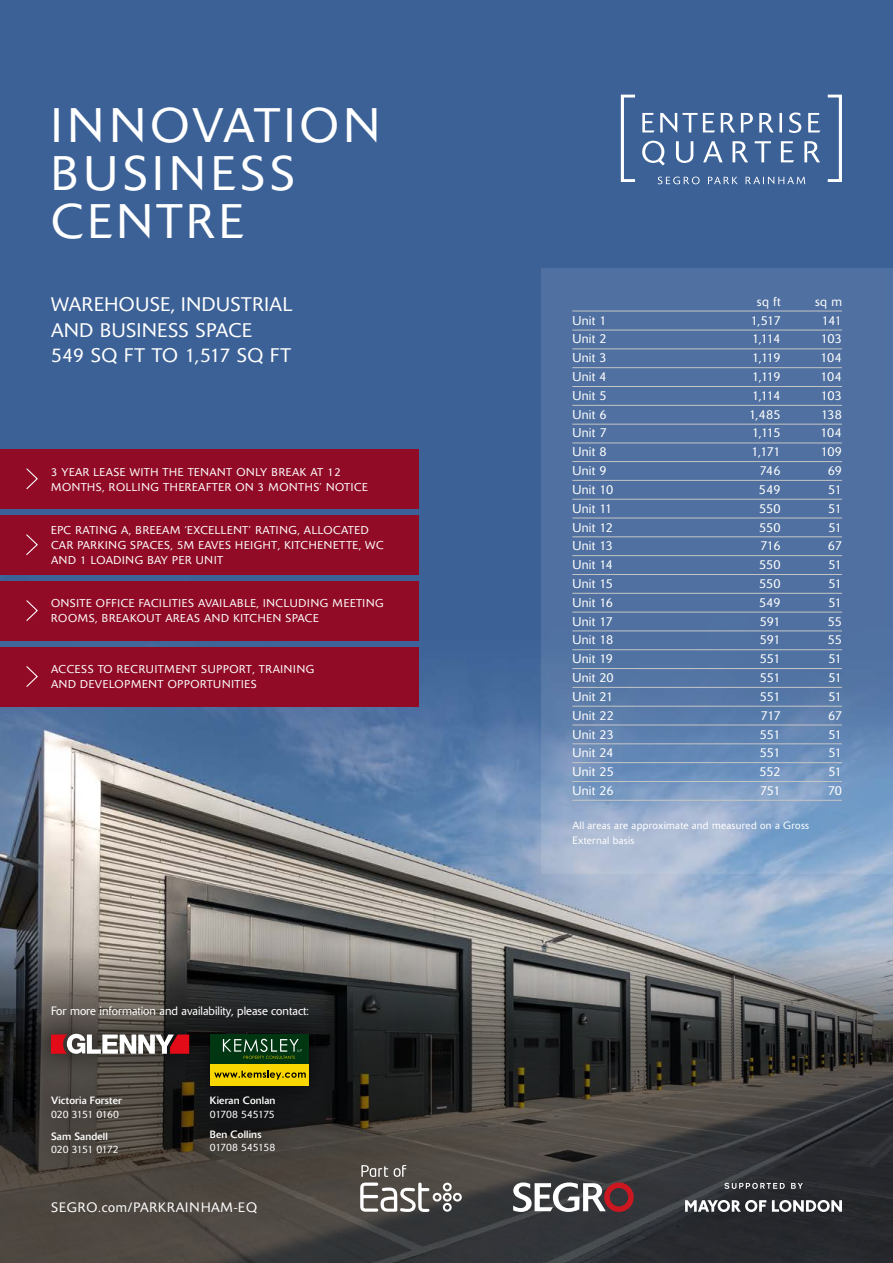
<style>
.page{position:relative;width:893px;height:1263px;background:#fff}
.page>*{position:absolute;margin:0;border:0;box-sizing:border-box;transform-origin:0 0}
.t1{font:300 48px/48px "Delta BQ";letter-spacing:.1em;color:#fff}
.t2{font:300 19.5px/25.5px "Delta BQ";letter-spacing:.03em;color:#fff}
.t3{font:300 13.5px "Delta BQ";letter-spacing:.07em;color:#fff}
.t4{font:300 12.75px "Delta BQ";letter-spacing:.01em;color:#fff}
.t5{font:300 12px "Delta BQ";color:#fff}
.t6{font:300 11.25px/15px "Delta BQ";letter-spacing:.06em;color:#fff}
.t7{font:300 11.25px/15px "Delta BQ";letter-spacing:.04em;color:#fff}
.t8{font:300 10.5px/15px "Delta BQ";letter-spacing:.025em;color:#fff}
.t9{font:10.5px "Delta BQ";letter-spacing:.015em;color:#fff}
.t10{font:300 10.5px "Delta BQ";letter-spacing:-.05em;color:#fff}
.t11{font:300 10.5px "Delta BQ";letter-spacing:-.02em;color:#fff}
</style>
<div class="page">
<img style="left:0;top:0;width:893px;height:910px">
<svg style="left:541px;top:268px;width:352px;height:605px;background:#5d7daa"></svg>
<svg style="left:0;top:910px;width:893px;height:353px;background:#525151"></svg>
<hr style="left:572px;top:311px;width:270px;height:1px;background:#c6c6c6">
<hr style="left:572px;top:330px;width:270px;height:1px;background:#c6c6c6">
<hr style="left:572px;top:349px;width:270px;height:1px;background:#c6c6c6">
<hr style="left:572px;top:367px;width:270px;height:1px;background:#c6c6c6">
<hr style="left:572px;top:386px;width:270px;height:1px;background:#c6c6c6">
<hr style="left:572px;top:405px;width:270px;height:1px;background:#c6c6c6">
<hr style="left:572px;top:424px;width:270px;height:1px;background:#c6c6c6">
<hr style="left:572px;top:443px;width:270px;height:1px;background:#c6c6c6">
<hr style="left:572px;top:461px;width:270px;height:1px;background:#c6c6c6">
<hr style="left:572px;top:480px;width:270px;height:1px;background:#c6c6c6">
<hr style="left:572px;top:499px;width:270px;height:1px;background:#c6c6c6">
<hr style="left:572px;top:518px;width:270px;height:1px;background:#c6c6c6">
<hr style="left:572px;top:537px;width:270px;height:1px;background:#c6c6c6">
<hr style="left:572px;top:555px;width:270px;height:1px;background:#c6c6c6">
<hr style="left:572px;top:574px;width:270px;height:1px;background:#c6c6c6">
<hr style="left:572px;top:593px;width:270px;height:1px;background:#c6c6c6">
<hr style="left:572px;top:612px;width:270px;height:1px;background:#c6c6c6">
<hr style="left:572px;top:631px;width:270px;height:1px;background:#c6c6c6">
<hr style="left:572px;top:649px;width:270px;height:1px;background:#c6c6c6">
<hr style="left:572px;top:668px;width:270px;height:1px;background:#c6c6c6">
<hr style="left:572px;top:687px;width:270px;height:1px;background:#c6c6c6">
<hr style="left:572px;top:706px;width:270px;height:1px;background:#c6c6c6">
<hr style="left:572px;top:725px;width:270px;height:1px;background:#c6c6c6">
<hr style="left:572px;top:743px;width:270px;height:1px;background:#c6c6c6">
<hr style="left:572px;top:762px;width:270px;height:1px;background:#c6c6c6">
<hr style="left:572px;top:781px;width:270px;height:1px;background:#c6c6c6">
<hr style="left:572px;top:800px;width:270px;height:1px;background:#c6c6c6">
<svg style="left:621px;top:95px;width:221px;height:89px;background:#5777a4"></svg>
<div style="left:0;top:449px;width:418px;height:59px;background:#910b26"></div>
<svg style="left:26px;top:468px;width:12px;height:21px"></svg>
<div style="left:0;top:515px;width:418px;height:59px;background:#910b26"></div>
<svg style="left:26px;top:534px;width:12px;height:21px"></svg>
<div style="left:0;top:581px;width:418px;height:59px;background:#910b26"></div>
<svg style="left:26px;top:600px;width:12px;height:21px"></svg>
<div style="left:0;top:647px;width:418px;height:59px;background:#910b26"></div>
<svg style="left:26px;top:666px;width:12px;height:21px"></svg>
<svg style="left:360px;top:1165px;width:102px;height:47px;background:#76726e"></svg>
<svg style="left:513px;top:1182px;width:121px;height:30px"></svg>
<svg style="left:685px;top:1200px;width:157px;height:12px"></svg>
<svg style="left:724px;top:1183px;width:79px;height:6px"></svg>
<div style="left:28px;top:984px;width:305px;height:192px;background:#000;opacity:.78"></div>
<svg style="left:51px;top:1034px;width:138px;height:20px"></svg>
<div style="left:211px;top:1034px;width:98px;height:52px;background:#f8d600"></div>
<svg style="left:214px;top:1070px;width:92px;height:9px"></svg>
<div style="left:211px;top:1034px;width:98px;height:29px;background:#003611"></div>
<svg style="left:223px;top:1039px;width:79px;height:20px"></svg>
<h1 class="t1" style="left:51px;top:102px;width:330px">INNOVATION<br>BUSINESS<br>CENTRE</h1>
<h2 class="t2" style="left:51px;top:292px;width:243px">WAREHOUSE, INDUSTRIAL<br>AND BUSINESS SPACE<br>549 SQ FT TO 1,517 SQ FT</h2>
<p class="t4" style="left:757px;top:294px;width:25px">sq ft</p>
<p class="t4" style="left:815px;top:294px;width:28px">sq m</p>
<p class="t4" style="left:572px;top:312px;width:36px">Unit 1</p>
<p class="t4" style="left:751px;top:312px;width:31px">1,517</p>
<p class="t4" style="left:822px;top:312px;width:22px">141</p>
<p class="t4" style="left:572px;top:331px;width:36px">Unit 2</p>
<p class="t4" style="left:752px;top:331px;width:30px">1,114</p>
<p class="t4" style="left:821px;top:331px;width:23px">103</p>
<p class="t4" style="left:572px;top:350px;width:36px">Unit 3</p>
<p class="t4" style="left:752px;top:350px;width:30px">1,119</p>
<p class="t4" style="left:820px;top:350px;width:23px">104</p>
<p class="t4" style="left:572px;top:369px;width:36px">Unit 4</p>
<p class="t4" style="left:752px;top:369px;width:30px">1,119</p>
<p class="t4" style="left:820px;top:369px;width:23px">104</p>
<p class="t4" style="left:572px;top:388px;width:36px">Unit 5</p>
<p class="t4" style="left:752px;top:388px;width:30px">1,114</p>
<p class="t4" style="left:821px;top:388px;width:23px">103</p>
<p class="t4" style="left:572px;top:407px;width:36px">Unit 6</p>
<p class="t4" style="left:749px;top:407px;width:33px">1,485</p>
<p class="t4" style="left:821px;top:407px;width:22px">138</p>
<p class="t4" style="left:572px;top:425px;width:36px">Unit 7</p>
<p class="t4" style="left:752px;top:425px;width:30px">1,115</p>
<p class="t4" style="left:820px;top:425px;width:23px">104</p>
<p class="t4" style="left:572px;top:444px;width:36px">Unit 8</p>
<p class="t4" style="left:752px;top:444px;width:30px">1,171</p>
<p class="t4" style="left:821px;top:444px;width:23px">109</p>
<p class="t4" style="left:572px;top:463px;width:36px">Unit 9</p>
<p class="t4" style="left:760px;top:463px;width:22px">746</p>
<p class="t4" style="left:828px;top:463px;width:16px">69</p>
<p class="t4" style="left:572px;top:482px;width:42px">Unit 10</p>
<p class="t4" style="left:759px;top:482px;width:23px">549</p>
<p class="t4" style="left:828px;top:482px;width:15px">51</p>
<p class="t4" style="left:572px;top:501px;width:42px">Unit 11</p>
<p class="t4" style="left:759px;top:501px;width:23px">550</p>
<p class="t4" style="left:828px;top:501px;width:15px">51</p>
<p class="t4" style="left:572px;top:519px;width:42px">Unit 12</p>
<p class="t4" style="left:759px;top:519px;width:23px">550</p>
<p class="t4" style="left:828px;top:519px;width:15px">51</p>
<p class="t4" style="left:572px;top:538px;width:42px">Unit 13</p>
<p class="t4" style="left:760px;top:538px;width:22px">716</p>
<p class="t4" style="left:828px;top:538px;width:15px">67</p>
<p class="t4" style="left:572px;top:557px;width:42px">Unit 14</p>
<p class="t4" style="left:759px;top:557px;width:23px">550</p>
<p class="t4" style="left:828px;top:557px;width:15px">51</p>
<p class="t4" style="left:572px;top:576px;width:42px">Unit 15</p>
<p class="t4" style="left:759px;top:576px;width:23px">550</p>
<p class="t4" style="left:828px;top:576px;width:15px">51</p>
<p class="t4" style="left:572px;top:595px;width:42px">Unit 16</p>
<p class="t4" style="left:759px;top:595px;width:23px">549</p>
<p class="t4" style="left:828px;top:595px;width:15px">51</p>
<p class="t4" style="left:572px;top:614px;width:42px">Unit 17</p>
<p class="t4" style="left:760px;top:614px;width:22px">591</p>
<p class="t4" style="left:828px;top:614px;width:16px">55</p>
<p class="t4" style="left:572px;top:632px;width:42px">Unit 18</p>
<p class="t4" style="left:760px;top:632px;width:22px">591</p>
<p class="t4" style="left:828px;top:632px;width:16px">55</p>
<p class="t4" style="left:572px;top:651px;width:42px">Unit 19</p>
<p class="t4" style="left:760px;top:651px;width:22px">551</p>
<p class="t4" style="left:828px;top:651px;width:15px">51</p>
<p class="t4" style="left:572px;top:670px;width:43px">Unit 20</p>
<p class="t4" style="left:760px;top:670px;width:22px">551</p>
<p class="t4" style="left:828px;top:670px;width:15px">51</p>
<p class="t4" style="left:572px;top:689px;width:42px">Unit 21</p>
<p class="t4" style="left:760px;top:689px;width:22px">551</p>
<p class="t4" style="left:828px;top:689px;width:15px">51</p>
<p class="t4" style="left:572px;top:708px;width:43px">Unit 22</p>
<p class="t4" style="left:760px;top:708px;width:22px">717</p>
<p class="t4" style="left:828px;top:708px;width:15px">67</p>
<p class="t4" style="left:572px;top:726px;width:43px">Unit 23</p>
<p class="t4" style="left:760px;top:726px;width:22px">551</p>
<p class="t4" style="left:828px;top:726px;width:15px">51</p>
<p class="t4" style="left:572px;top:745px;width:43px">Unit 24</p>
<p class="t4" style="left:760px;top:745px;width:22px">551</p>
<p class="t4" style="left:828px;top:745px;width:15px">51</p>
<p class="t4" style="left:572px;top:764px;width:43px">Unit 25</p>
<p class="t4" style="left:759px;top:764px;width:23px">552</p>
<p class="t4" style="left:828px;top:764px;width:15px">51</p>
<p class="t4" style="left:572px;top:783px;width:43px">Unit 26</p>
<p class="t4" style="left:760px;top:783px;width:22px">751</p>
<p class="t4" style="left:828px;top:783px;width:16px">70</p>
<p class="t8" style="left:572px;top:818px;width:238px">All areas are approximate and measured on a Gross<br>External basis</p>
<p class="t7" style="left:51px;top:464px;width:318px">3 YEAR LEASE WITH THE TENANT ONLY BREAK AT 12<br>MONTHS, ROLLING THEREAFTER ON 3 MONTHS’ NOTICE</p>
<p class="t6" style="left:51px;top:523px;width:334px">EPC RATING A, BREEAM ‘EXCELLENT’ RATING, ALLOCATED<br>CAR PARKING SPACES, 5M EAVES HEIGHT, KITCHENETTE, WC<br>AND 1 LOADING BAY PER UNIT</p>
<p class="t6" style="left:51px;top:596px;width:334px">ONSITE OFFICE FACILITIES AVAILABLE, INCLUDING MEETING<br>ROOMS, BREAKOUT AREAS AND KITCHEN SPACE</p>
<p class="t6" style="left:51px;top:662px;width:265px">ACCESS TO RECRUITMENT SUPPORT, TRAINING<br>AND DEVELOPMENT OPPORTUNITIES</p>
<p class="t5" style="left:51px;top:1003px;width:260px">For more information and availability, please contact:</p>
<p class="t9" style="left:51px;top:1094px;width:72px">Victoria Forster</p>
<p class="t10" style="left:51px;top:1108px;width:70px">020 3151 0160</p>
<p class="t9" style="left:51px;top:1130px;width:58px">Sam Sandell</p>
<p class="t10" style="left:51px;top:1143px;width:69px">020 3151 0172</p>
<p class="t9" style="left:210px;top:1094px;width:67px">Kieran Conlan</p>
<p class="t11" style="left:210px;top:1108px;width:66px">01708 545175</p>
<p class="t9" style="left:210px;top:1127px;width:53px">Ben Collins</p>
<p class="t11" style="left:210px;top:1141px;width:67px">01708 545158</p>
<p class="t3" style="left:51px;top:1199px;width:207px">SEGRO.com/PARKRAINHAM-EQ</p>
</div>
